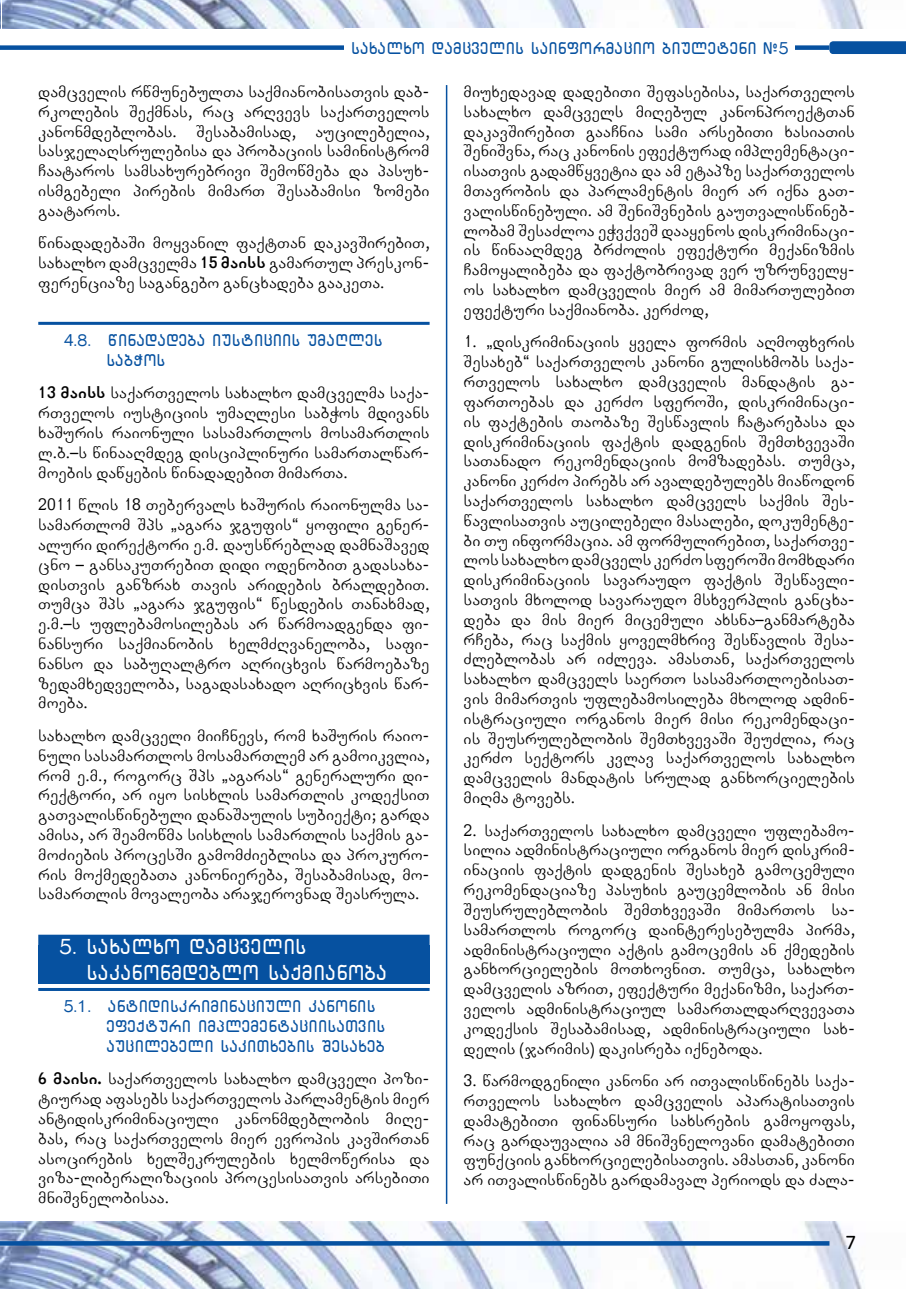
<style>
.page{position:relative;width:906px;height:1289px;background:#fff}
.page>*{position:absolute;margin:0;border:0;box-sizing:border-box;transform-origin:0 0}
.t1{font:21px/25.2px "Sanet";color:#fff}
.t2{font:21px "Calibri";color:#000}
.t3{font:16.5px/19.8px "H Kolkhety";color:#000;text-align:justify}
.t4{font:16.5px/19.8px "Sanet";color:#0651a0}
.s1{font-weight:700}
.s2{font-family:"Calibri"}
</style>
<div class="page">
<img style="left:0;top:1221px;width:863px;height:67px">
<img style="left:2px;top:0;width:863px;height:28px">
<svg style="left:0;top:0;width:1px;height:28px"></svg>
<svg style="left:0;top:1241px;width:829px;height:4px;background:#0d55a2"></svg>
<div style="left:0;top:45px;width:829px;height:5px;background:#0651a0"></div>
<div style="left:344px;top:28px;width:451px;height:39px;background:#fff"></div>
<svg style="left:829px;top:41px;width:77px;height:13px"></svg>
<hr style="left:446px;top:85px;width:1px;height:1118px;background:#0651a0">
<div style="left:38px;top:945px;width:391px;height:39px;background:#0651a0"></div>
<hr style="left:38px;top:322px;width:391px;height:3px;background:#0651a0">
<div style="left:38px;top:934px;width:391px;height:24px;background:#0651a0"></div>
<hr style="left:38px;top:987px;width:391px;height:3px;background:#0651a0">
<p class="t4" style="left:351px;top:38px;width:439px">SAXALXO DAMCVELIS SAINFORMACIO BIULETENI #5</p>
<p class="t3" style="left:38px;top:83px;width:393px">DAMCVELIS RWMUNEBULTA SAQMIANOBISATVIS DAB-RKOLEBIS SEQMNAS, RAC ARRVEVS SAQARTVELOS KANONMDEBLOBAS. SESABAMISAD, AUCILEBELIA, SASJELARSRULEBISA DA PROBACIIS SAMINISTROM CAATAROS SAMSAXUREBRIVI SEMOWMEBA DA PASUX-ISMGEBELI PIREBIS MIMART SESABAMISI ZOMEBI GAATAROS.</p>
<p class="t3" style="left:38px;top:234px;width:393px">WINADADEBASI MOYVANIL FAQTTAN DAKAVSIREBIT, SAXALXO DAMCVELMA <span class="s1">15 MAISS</span> GAMARTUL PRESKON-FERENCIAZE SAGANGEBO GANCXADEBA GAAKETA.</p>
<p class="t3" style="left:463px;top:83px;width:393px">MIUXEDAVAD DADEBITI SEFASEBISA, SAQARTVELOS SAXALXO DAMCVELS MIREBUL KANONPROEQTTAN DAKAVSIREBIT GAACNIA SAMI ARSEBITI XASIATIS SENISVNA, RAC KANONIS EFEQTURAD IMPLEMENTACI-ISATVIS GADAMWYVETIA DA AM ETAPZE SAQARTVELOS MTAVROBIS DA PARLAMENTIS MIER AR IQNA GAT-VALISWINEBULI. AM SENISVNEBIS GAUTVALISWINEB-LOBAM SESAZLOA EWVQVES DAAYENOS DISKRIMINACI-IS WINAARMDEG BRZOLIS EFEQTURI MEQANIZMIS CAMOYALIBEBA DA FAQTOBRIVAD VER UZRUNVELY-OS SAXALXO DAMCVELIS MIER AM MIMARTULEBIT EFEQTURI SAQMIANOBA. KERZOD,</p>
<p class="t3" style="left:463px;top:333px;width:393px">1. `DISKRIMINACIIS YVELA FORMIS ARMOFXVRIS SESAXEB~ SAQARTVELOS KANONI GULISXMOBS SAQA-RTVELOS SAXALXO DAMCVELIS MANDATIS GA-FARTOEBAS DA KERZO SFEROSI, DISKRIMINACI-IS FAQTEBIS TAOBAZE SESWAVLIS CATAREBASA DA DISKRIMINACIIS FAQTIS DADGENIS SEMTXVEVASI SATANADO REKOMENDACIIS MOMZADEBAS. TUMCA, KANONI KERZO PIREBS AR AVALDEBULEBS MIAWODON SAQARTVELOS SAXALXO DAMCVELS SAQMIS SES-WAVLISATVIS AUCILEBELI MASALEBI, DOKUMENTE-BI TU INFORMACIA. AM FORMULIREBIT, SAQARTVE-LOS SAXALXO DAMCVELS KERZO SFEROSI MOMXDARI DISKRIMINACIIS SAVARAUDO FAQTIS SESWAVLI-SATVIS MXOLOD SAVARAUDO MSXVERPLIS GANCXA-DEBA DA MIS MIER MICEMULI AXSNA<span class="s2">–</span>GANMARTEBA RCEBA, RAC SAQMIS YOVELMXRIV SESWAVLIS SESA-ZLEBLOBAS AR IZLEVA. AMASTAN, SAQARTVELOS SAXALXO DAMCVELS SAERTO SASAMARTLOEBISAT-VIS MIMARTVIS UFLEBAMOSILEBA MXOLOD ADMIN-ISTRACIULI ORGANOS MIER MISI REKOMENDACI-IS SEUSRULEBLOBIS SEMTXVEVASI SEUZLIA, RAC KERZO SEQTORS KVLAV SAQARTVELOS SAXALXO DAMCVELIS MANDATIS SRULAD GANXORCIELEBIS MIRMA TOVEBS.</p>
<p class="t3" style="left:463px;top:821px;width:393px">2. SAQARTVELOS SAXALXO DAMCVELI UFLEBAMO-SILIA ADMINISTRACIULI ORGANOS MIER DISKRIM-INACIIS FAQTIS DADGENIS SESAXEB GAMOCEMULI REKOMENDACIAZE PASUXIS GAUCEMLOBIS AN MISI SEUSRULEBLOBIS SEMTXVEVASI MIMARTOS SA-SAMARTLOS ROGORC DAINTERESEBULMA PIRMA, ADMINISTRACIULI AQTIS GAMOCEMIS AN QMEDEBIS GANXORCIELEBIS MOTXOVNIT. TUMCA, SAXALXO DAMCVELIS AZRIT, EFEQTURI MEQANIZMI, SAQART-VELOS ADMINISTRACIUL SAMARTALDARRVEVATA KODEQSIS SESABAMISAD, ADMINISTRACIULI SAX-DELIS (JARIMIS) DAKISREBA IQNEBODA.</p>
<p class="t3" style="left:463px;top:1071px;width:393px">3. WARMODGENILI KANONI AR ITVALISWINEBS SAQA-RTVELOS SAXALXO DAMCVELIS APARATISATVIS DAMATEBITI FINANSURI SAXSREBIS GAMOYOFAS, RAC GARDAUVALIA AM MNISVNELOVANI DAMATEBITI FUNQCIIS GANXORCIELEBISATVIS. AMASTAN, KANONI AR ITVALISWINEBS GARDAMAVAL PERIODS DA ZALA-</p>
<p class="t4" style="left:106px;top:330px;width:278px;text-indent:-43px">4.8. WINADADEBA IUSTICIIS UMARLES<br>SABWOS</p>
<p class="t3" style="left:38px;top:384px;width:393px"><span class="s1">13 MAISS</span> SAQARTVELOS SAXALXO DAMCVELMA SAQA-RTVELOS IUSTICIIS UMARLESI SABWOS MDIVANS XASURIS RAIONULI SASAMARTLOS MOSAMARTLIS L.B.<span class="s2">–</span>S WINAARMDEG DISCIPLINURI SAMARTALWAR-MOEBIS DAWYEBIS WINADADEBIT MIMARTA.</p>
<p class="t3" style="left:38px;top:496px;width:393px">2011 WLIS 18 TEBERVALS XASURIS RAIONULMA SA-SAMARTLOM SPS `AGARA JGUFIS~ YOFILI GENER-ALURI DIREQTORI E.M. DAUSWREBLAD DAMNASAVED CNO <span class="s2">–</span> GANSAKUTREBIT DIDI ODENOBIT GADASAXA-DISTVIS GANZRAX TAVIS ARIDEBIS BRALDEBIT.<br>TUMCA SPS `AGARA JGUFIS~ WESDEBIS TANAXMAD, E.M.<span class="s2">–</span>S UFLEBAMOSILEBAS AR WARMOADGENDA FI-NANSURI SAQMIANOBIS XELMZRVANELOBA, SAFI-NANSO DA SABURALTRO ARRICXVIS WARMOEBAZE ZEDAMXEDVELOBA, SAGADASAXADO ARRICXVIS WAR-MOEBA.</p>
<p class="t3" style="left:38px;top:726px;width:393px">SAXALXO DAMCVELI MIICNEVS, ROM XASURIS RAIO-NULI SASAMARTLOS MOSAMARTLEM AR GAMOIKVLIA, ROM E.M., ROGORC SPS `AGARAS~ GENERALURI DI-REQTORI, AR IYO SISXLIS SAMARTLIS KODEQSIT GATVALISWINEBULI DANASAULIS SUBIEQTI; GARDA AMISA, AR SEAMOWMA SISXLIS SAMARTLIS SAQMIS GA-MOZIEBIS PROCESSI GAMOMZIEBLISA DA PROKURO-RIS MOQMEDEBATA KANONIEREBA, SESABAMISAD, MO-SAMARTLIS MOVALEOBA ARAJEROVNAD SEASRULA.</p>
<p class="t1" style="left:87px;top:934px;width:302px;text-indent:-27px">5. SAXALXO DAMCVELIS<br>SAKANONMDEBLO SAQMIANOBA</p>
<p class="t4" style="left:106px;top:996px;width:280px;text-indent:-43px">5.1. ANTIDISKRIMINACIULI KANONIS<br>EFEQTURI IMPLEMENTACIISATVIS<br>AUCILEBELI SAKITXEBIS SESAXEB</p>
<p class="t3" style="left:38px;top:1070px;width:393px"><span class="s1">6 MAISI.</span> SAQARTVELOS SAXALXO DAMCVELI POZI-TIURAD AFASEBS SAQARTVELOS PARLAMENTIS MIER ANTIDISKRIMINACIULI KANONMDEBLOBIS MIRE-BAS, RAC SAQARTVELOS MIER EVROPIS KAVSIRTAN ASOCIREBIS XELSEKRULEBIS XELMOWERISA DA VIZA-LIBERALIZACIIS PROCESISATVIS ARSEBITI MNISVNELOBISAA.</p>
<p class="t2" style="left:845px;top:1228px;width:12px">7</p>
</div>
